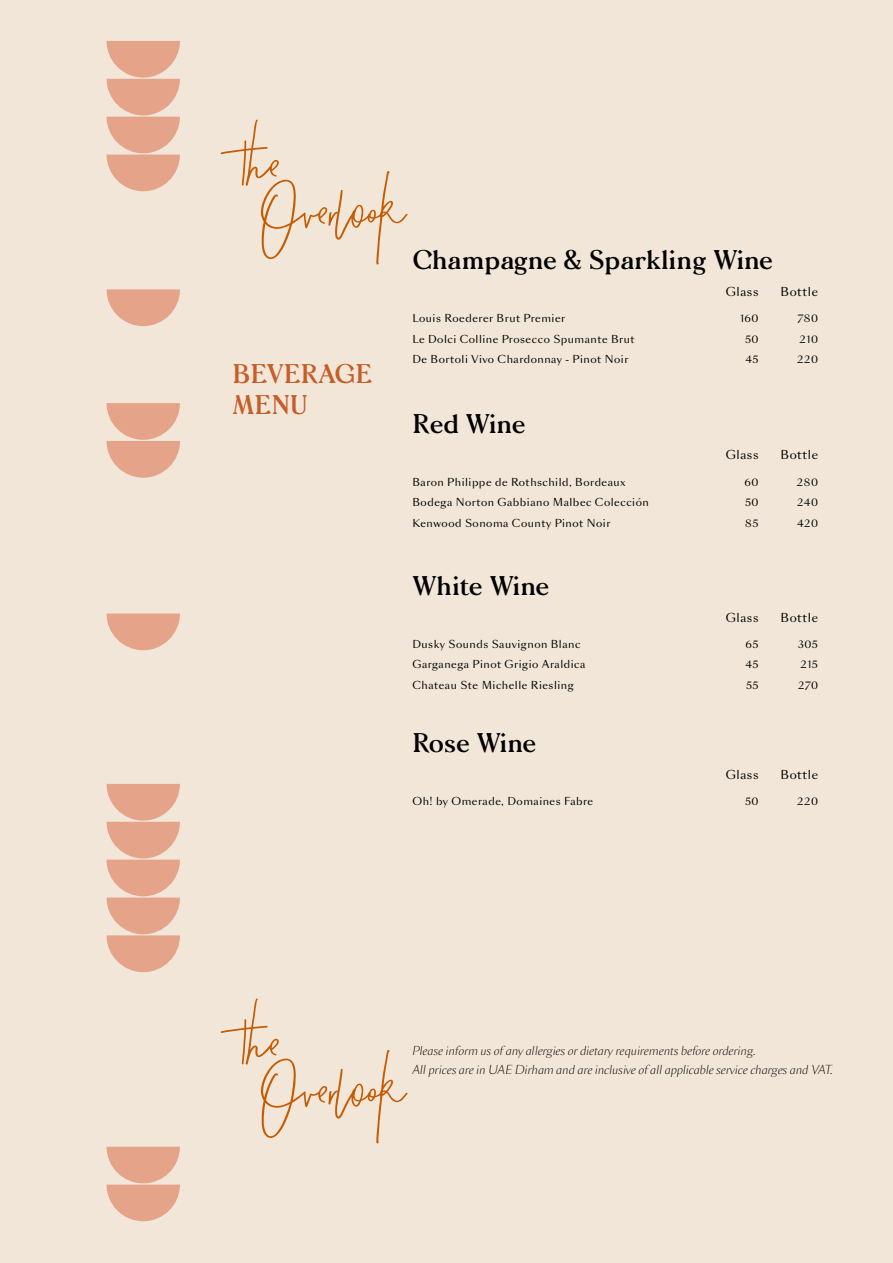
<style>
.page{position:relative;width:893px;height:1263px;background:#f2e6d8}
.page>*{position:absolute;margin:0;border:0;box-sizing:border-box;transform-origin:0 0}
.t1{font:700 25.65px "Morion";color:#000}
.t2{font:700 25.65px/30.9px "Morion";color:#c55e28}
.t3{font:italic 300 11.55px/19.4px "Sang Bleu Sans";color:#000}
.t4{font:11.55px "Sang Bleu Sans";letter-spacing:.05em;color:#000101}
.t5{font:10.35px/20.5px "Sang Bleu Sans";letter-spacing:.05em;color:#000101;text-align:justify}
</style>
<div class="page">
<svg style="left:107px;top:1147px;width:73px;height:74px"></svg>
<svg style="left:107px;top:289px;width:73px;height:37px"></svg>
<svg style="left:107px;top:613px;width:73px;height:37px"></svg>
<svg style="left:107px;top:41px;width:73px;height:150px"></svg>
<svg style="left:107px;top:784px;width:73px;height:188px"></svg>
<svg style="left:107px;top:403px;width:73px;height:75px"></svg>
<svg style="left:221px;top:119px;width:187px;height:146px"></svg>
<svg style="left:221px;top:998px;width:187px;height:146px"></svg>
<h1 class="t2" style="left:233px;top:356px;width:141px">BEVERAGE<br>MENU</h1>
<h1 class="t1" style="left:412px;top:238px;width:362px">Champagne &amp; Sparkling Wine</h1>
<p class="t5" style="left:412px;top:308px;width:224px;text-align:left">Louis Roederer Brut Premier<br>Le Dolci Colline Prosecco Spumante Brut<br>De Bortoli Vivo Chardonnay - Pinot Noir</p>
<p class="t5" style="left:797px;top:308px;width:22px">780<br>210<br>220</p>
<p class="t4" style="left:726px;top:284px;width:34px">Glass</p>
<p class="t4" style="left:781px;top:284px;width:39px">Bottle</p>
<p class="t5" style="left:740px;top:308px;width:20px;text-align:center">160<br>50<br>45</p>
<h1 class="t1" style="left:412px;top:401px;width:115px">Red Wine</h1>
<p class="t4" style="left:726px;top:448px;width:34px">Glass</p>
<p class="t4" style="left:781px;top:448px;width:39px">Bottle</p>
<p class="t5" style="left:412px;top:471px;width:238px;text-align:left">Baron Philippe de Rothschild, Bordeaux<br>Bodega Norton Gabbiano Malbec Colección<br>Kenwood Sonoma County Pinot Noir</p>
<p class="t5" style="left:797px;top:471px;width:23px">280<br>240<br>420</p>
<p class="t5" style="left:745px;top:471px;width:15px">60<br>50<br>85</p>
<h1 class="t1" style="left:412px;top:564px;width:138px">White Wine</h1>
<p class="t4" style="left:726px;top:610px;width:34px">Glass</p>
<p class="t4" style="left:781px;top:610px;width:39px">Bottle</p>
<p class="t5" style="left:412px;top:634px;width:174px;text-align:left">Dusky Sounds Sauvignon Blanc<br>Garganega Pinot Grigio Araldica<br>Chateau Ste Michelle Riesling</p>
<p class="t5" style="left:798px;top:634px;width:21px">305<br>215<br>270</p>
<p class="t5" style="left:745px;top:634px;width:15px">65<br>45<br>55</p>
<h1 class="t1" style="left:412px;top:721px;width:125px">Rose Wine</h1>
<p class="t4" style="left:726px;top:767px;width:34px">Glass</p>
<p class="t4" style="left:781px;top:767px;width:39px">Bottle</p>
<p class="t5" style="left:412px;top:791px;width:182px">Oh! by Omerade, Domaines Fabre</p>
<p class="t5" style="left:745px;top:791px;width:15px">50</p>
<p class="t5" style="left:797px;top:791px;width:22px">220</p>
<p class="t3" style="left:412px;top:1041px;width:422px">Please inform us of any allergies or dietary requirements before ordering.<br>All prices are in UAE Dirham and are inclusive of all applicable service charges and VAT.</p>
</div>
